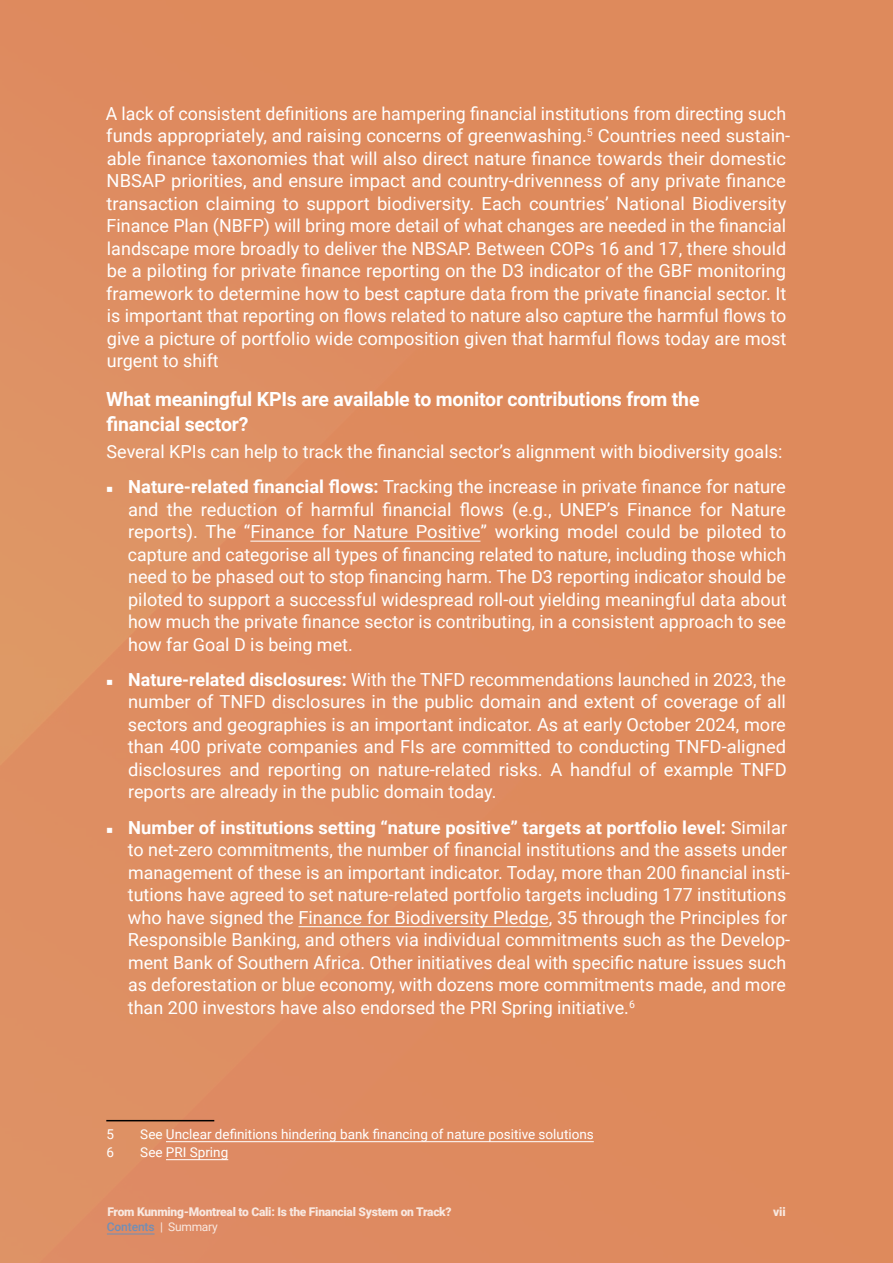
<style>
.page{position:relative;width:893px;height:1263px;background:#de8a5e}
.page>*{position:absolute;margin:0;border:0;box-sizing:border-box;transform-origin:0 0}
.t1{font:700 19.5px/25.5px "Roboto";letter-spacing:-.01em;color:#fff}
.t2{font:18px/22.5px "Roboto";color:#fff}
.t3{font:13.5px "Roboto";color:#fff}
.t4{font:900 12px "Roboto";letter-spacing:-.02em;color:#fff}
.t5{font:500 12px "Roboto";letter-spacing:-.01em;color:#5390cd}
.s1{font-weight:700}
.s2{font-weight:400;color:#fff}
</style>
<div class="page">
<hr style="left:107px;top:1234px;width:48px;height:1px;background:#5390cd">
<hr style="left:250px;top:541px;width:230px;height:1px;background:#fff">
<hr style="left:298px;top:926px;width:251px;height:1px;background:#fff">
<hr style="left:106px;top:1120px;width:108px;height:1px;background:#000">
<hr style="left:166px;top:1141px;width:428px;height:1px;background:#fff">
<hr style="left:166px;top:1159px;width:62px;height:1px;background:#fff">
<p class="t2" style="left:106px;top:101px;width:686px">A lack of consistent definitions are hampering financial institutions from directing such funds appropriately, and raising concerns of greenwashing.<sup>5</sup> Countries need sustain&shy;able finance taxonomies that will also direct nature finance towards their domestic NBSAP priorities, and ensure impact and country-drivenness of any private finance transaction claiming to support biodiversity. Each countries’ National Biodiversity Finance Plan (NBFP) will bring more detail of what changes are needed in the financial landscape more broadly to deliver the NBSAP. Between COPs 16 and 17, there should be a piloting for private finance reporting on the D3 indicator of the GBF monitoring framework to determine how to best capture data from the private financial sector. It is important that reporting on flows related to nature also capture the harmful flows to give a picture of portfolio wide composition given that harmful flows today are most urgent to shift</p>
<p class="t1" style="left:106px;top:385px;width:595px">What meaningful KPIs are available to monitor contributions from the financial sector?</p>
<p class="t2" style="left:105px;top:433px;width:682px;line-height:35.2px">Several KPIs can help to track the financial sector’s alignment with biodiversity goals: ◾ <span class="s1">Nature-related financial flows:</span> Tracking the increase in private finance for nature</p>
<p class="t2" style="left:128px;top:497px;width:660px;text-align:justify">and the reduction of harmful financial flows (e.g., UNEP’s Finance for Nature reports). The “Finance for Nature Positive” working model could be piloted to capture and categorise all types of financing related to nature, including those which need to be phased out to stop financing harm. The D3 reporting indicator should be piloted to support a successful widespread roll-out yielding meaningful data about how much the private finance sector is contributing, in a consistent approach to see how far Goal D is being met.</p>
<p class="t2" style="left:128px;top:668px;width:660px;text-align:justify;text-indent:-23px">◾ <span class="s1">Nature-related disclosures:</span> With the TNFD recommendations launched in 2023, the number of TNFD disclosures in the public domain and extent of coverage of all sectors and geographies is an important indicator. As at early October 2024, more than 400 private companies and FIs are committed to conducting TNFD-aligned disclosures and reporting on nature-related risks. A handful of example TNFD reports are already in the public domain today.</p>
<p class="t2" style="left:128px;top:815px;width:664px;text-indent:-23px">◾ <span class="s1">Number of institutions setting “nature positive” targets at portfolio level:</span> Similar to net-zero commitments, the number of financial institutions and the assets under management of these is an important indicator. Today, more than 200 financial insti&shy;tutions have agreed to set nature-related portfolio targets including 177 institutions who have signed the Finance for Biodiversity Pledge, 35 through the Principles for Responsible Banking, and others via individual commitments such as the Develop&shy;ment Bank of Southern Africa. Other initiatives deal with specific nature issues such as deforestation or blue economy, with dozens more commitments made, and more than 200 investors have also endorsed the PRI Spring initiative.<sup>6</sup></p>
<p class="t3" style="left:106px;top:1124px;width:9px">5</p>
<p class="t3" style="left:140px;top:1124px;width:455px">See Unclear definitions hindering bank financing of nature positive solutions</p>
<p class="t3" style="left:107px;top:1142px;width:9px">6</p>
<p class="t3" style="left:140px;top:1142px;width:89px">See PRI Spring</p>
<p class="t4" style="left:107px;top:1203px;width:346px">From Kunming-Montreal to Cali: Is the Financial System on Track?</p>
<p class="t4" style="left:773px;top:1203px;width:14px">vii</p>
<p class="t5" style="left:107px;top:1218px;width:112px">Contents <span class="s2">| Summary</span></p>
</div>
